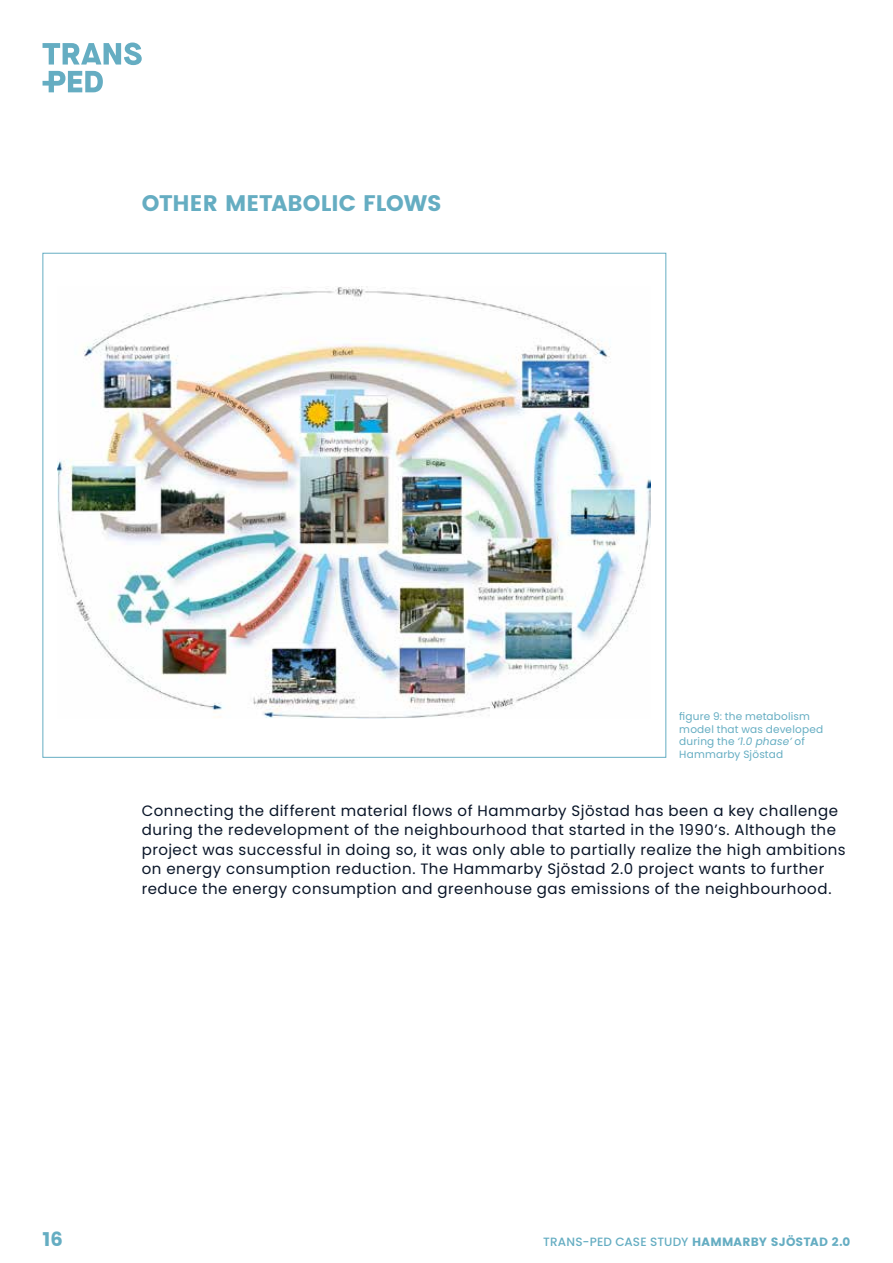
<style>
.page{position:relative;width:893px;height:1263px;background:#fff}
.page>*{position:absolute;margin:0;border:0;box-sizing:border-box;transform-origin:0 0}
.t1{font:700 22.5px "Poppins";letter-spacing:-.005em;color:#65adc2}
.t2{font:700 19.5px "Poppins";color:#65adc2}
.t3{font:15px/19.5px "Poppins";letter-spacing:.035em;color:#091528}
.t4{font:500 12px "Poppins";letter-spacing:.01em;color:#65adc2}
.t5{font:10.5px/12.6px "Poppins";letter-spacing:.02em;color:#65adc2}
.s1{font-style:italic}
.s2{font-weight:700}
</style>
<div class="page">
<svg style="left:43px;top:43px;width:99px;height:49px"></svg>
<img style="left:58px;top:286px;width:593px;height:432px">
<h1 class="t1" style="left:142px;top:190px;width:301px">OTHER METABOLIC FLOWS</h1>
<p class="t5" style="left:679px;top:710px;width:145px">figure 9: the metabolism model that was developed during the <span class="s1">‘1.0 phase’</span> of<br>Hammarby Sjöstad</p>
<p class="t3" style="left:142px;top:800px;width:706px">Connecting the different material flows of Hammarby Sjöstad has been a key challenge during the redevelopment of the neighbourhood that started in the 1990’s. Although the project was successful in doing so, it was only able to partially realize the high ambitions on energy consumption reduction. The Hammarby Sjöstad 2.0 project wants to further reduce the energy consumption and greenhouse gas emissions of the neighbourhood.</p>
<h2 class="t2" style="left:43px;top:1228px;width:22px">16</h2>
<p class="t4" style="left:543px;top:1235px;width:309px">TRANS-PED CASE STUDY <span class="s2">HAMMARBY SJÖSTAD 2.0</span></p>
</div>
